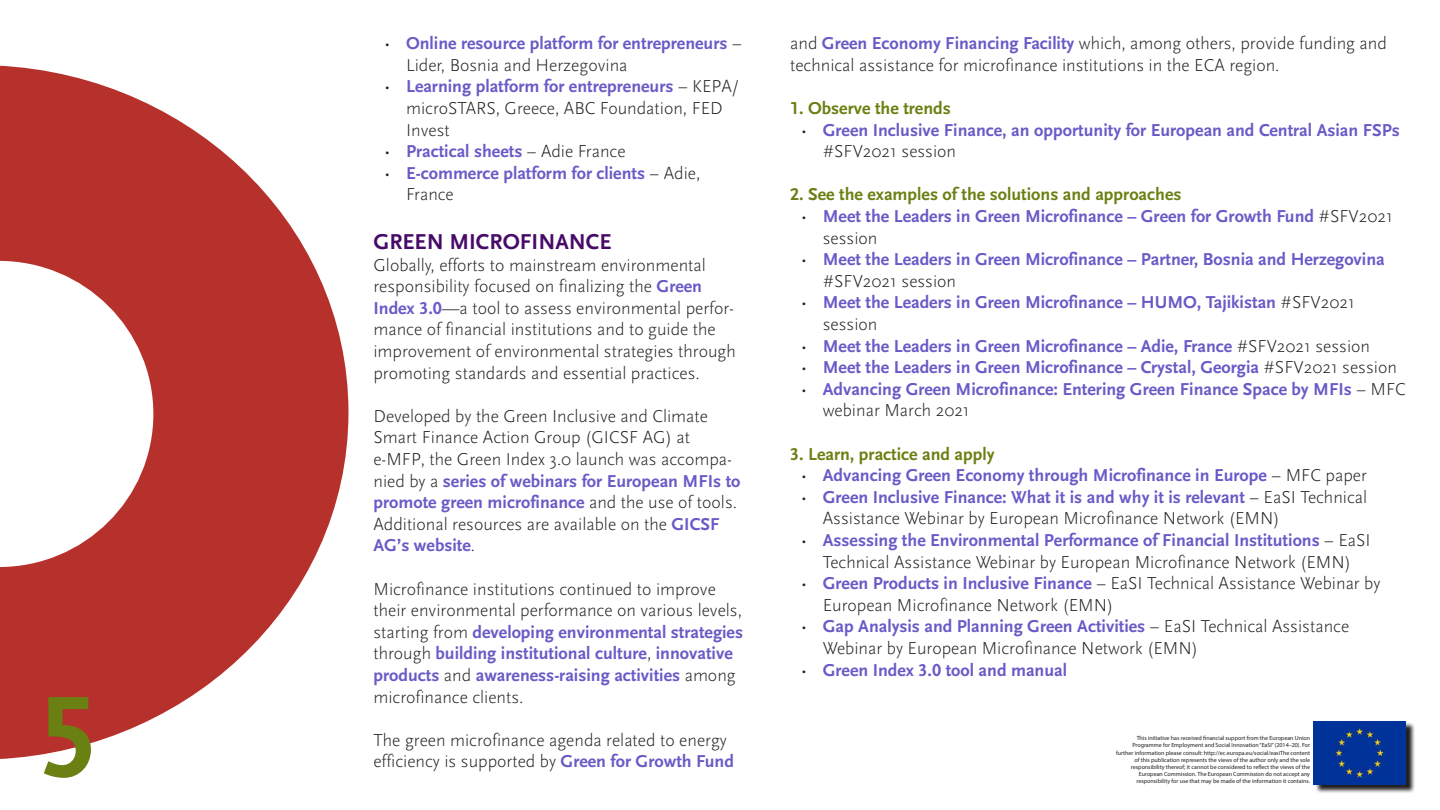
<style>
.page{position:relative;width:1440px;height:810px;background:#fff}
.page>*{position:absolute;margin:0;border:0;box-sizing:border-box;transform-origin:0 0}
.t1{font:120px "Scala Sans Bold LF";color:#6a8012}
.t2{font:22.5px "Scala Sans Bold LF";color:#470a68}
.t3{font:300 18px/21.6px "Scala Sans";color:#231f20}
.t4{font:18px/21.6px "Scala Sans Bold LF";color:#685bc7}
.t5{font:18px "Scala Sans Bold LF";color:#6a8012}
.t6{font:6px/7.2px "Myriad Pro";color:#231f20;text-align:right}
.s1{font-family:"Scala Sans";font-weight:300;color:#231f20}
.s2{font-family:"Scala Sans Bold LF";font-weight:400;color:#685bc7}
</style>
<div class="page">
<svg style="left:1315px;top:723px;width:100px;height:70px"></svg>
<img style="left:1314px;top:721px;width:92px;height:63px">
<svg style="left:0;top:65px;width:348px;height:694px;fill:#b7312c"></svg>
<svg style="left:0;top:261px;width:153px;height:306px"></svg>
<h1 class="t1" style="left:39px;top:673px;width:61px">5</h1>
<p class="t4" style="left:384px;top:33px;width:359px"><span class="s1">•</span> Online resource platform for entrepreneurs <span class="s1">–</span></p>
<p class="t3" style="left:406px;top:55px;width:223px">Lider, Bosnia and Herzegovina</p>
<p class="t4" style="left:384px;top:76px;width:356px"><span class="s1">•</span> Learning platform for entrepreneurs <span class="s1">– KEPA/</span></p>
<p class="t3" style="left:406px;top:98px;width:318px">microSTARS, Greece, ABC Foundation, FED<br>Invest</p>
<p class="t4" style="left:384px;top:141px;width:243px"><span class="s1">•</span> Practical sheets <span class="s1">– Adie France</span></p>
<p class="t4" style="left:384px;top:163px;width:318px"><span class="s1">•</span> E-commerce platform for clients <span class="s1">– Adie,</span></p>
<p class="t3" style="left:406px;top:184px;width:49px">France</p>
<p class="t2" style="left:373px;top:230px;width:240px">Green microfinance</p>
<p class="t3" style="left:373px;top:254px;width:364px">Globally, efforts to mainstream environmental responsibility focused on finalizing the <span class="s2">Green<br>I ndex 3.0</span>—a tool to assess environmental perfor&shy;mance of financial institutions and to guide the improvement of environmental strategies through promoting standards and essential practices.</p>
<p class="t3" style="left:373px;top:406px;width:360px">Developed by the Green Inclusive and Climate<br>Smart Finance Action Group (GICSF AG) at e-MFP, the Green Index 3.0 launch was accompa-</p>
<p class="t4" style="left:373px;top:470px;width:369px"><span class="s1">nied by a</span> series of webinars for European M FI s to promote green microfinance <span class="s1">and the use of tools.</span></p>
<p class="t3" style="left:373px;top:514px;width:348px">Additional resources are available on the <span class="s2">GICSF</span></p>
<p class="t4" style="left:373px;top:535px;width:103px">AG’s website<span class="s1">.</span></p>
<p class="t3" style="left:373px;top:578px;width:370px">Microfinance institutions continued to improve their environmental performance on various levels,</p>
<p class="t4" style="left:373px;top:622px;width:371px"><span class="s1">starting from</span> developing environmental strategies <span class="s1">through</span> building institutional culture<span class="s1">,</span> innovative products <span class="s1">and</span> awareness-raising activities <span class="s1">among</span></p>
<p class="t3" style="left:373px;top:686px;width:152px">microfinance clients.</p>
<p class="t3" style="left:373px;top:730px;width:362px">The green microfinance agenda related to energy efficiency is supported by <span class="s2">Green for Growth Fund</span></p>
<p class="t3" style="left:790px;top:33px;width:598px">and <span class="s2">Green Economy Financing Facility</span> which, among others, provide funding and technical assistance for microfinance institutions in the ECA region.</p>
<p class="t5" style="left:790px;top:99px;width:162px">1. Observe the trends</p>
<p class="t4" style="left:801px;top:119px;width:601px"><span class="s1">•</span> Green I nclusive Finance, an opportunity for European and Central Asian FSPs</p>
<p class="t3" style="left:823px;top:141px;width:135px">#SFV2021 session</p>
<p class="t5" style="left:790px;top:185px;width:393px">2. See the examples of the solutions and approaches</p>
<p class="t4" style="left:801px;top:206px;width:594px"><span class="s1">•</span> M eet the Leaders in Green M icrofinance – Green for Growth Fund <span class="s1">#SFV2021</span></p>
<p class="t3" style="left:823px;top:227px;width:56px">session</p>
<p class="t4" style="left:801px;top:249px;width:586px"><span class="s1">•</span> M eet the Leaders in Green M icrofinance – Partner, Bosnia and H erzegovina</p>
<p class="t3" style="left:823px;top:271px;width:135px">#SFV2021 session</p>
<p class="t4" style="left:801px;top:292px;width:355px"><span class="s1">•</span> M eet the Leaders in Green M icrofinance – HUMO</p>
<p class="t4" style="left:1197px;top:292px;width:159px">, Tajikistan <span class="s1">#SFV2021</span></p>
<p class="t3" style="left:823px;top:314px;width:56px">session</p>
<p class="t4" style="left:801px;top:335px;width:571px"><span class="s1">•</span> M eet the Leaders in Green M icrofinance – Adie, France <span class="s1">#SFV2021 session</span></p>
<p class="t4" style="left:801px;top:357px;width:598px"><span class="s1">•</span> M eet the Leaders in Green M icrofinance – Crystal, Georgia <span class="s1">#SFV2021 session</span></p>
<p class="t4" style="left:801px;top:379px;width:607px"><span class="s1">•</span> Advancing Green M icrofinance: Entering Green Finance Space by M FIs <span class="s1">– MFC</span></p>
<p class="t3" style="left:823px;top:400px;width:148px">webinar March 2021</p>
<p class="t5" style="left:790px;top:444px;width:206px">3. Learn, practice and apply</p>
<p class="t4" style="left:801px;top:465px;width:568px"><span class="s1">•</span> Advancing Green Economy through M icrofinance in Europe <span class="s1">– MFC paper</span></p>
<p class="t4" style="left:801px;top:487px;width:568px"><span class="s1">•</span> Green I nclusive Finance: What it is and why it is relevant <span class="s1">– EaSI Technical</span></p>
<p class="t3" style="left:823px;top:508px;width:459px">Assistance Webinar by European Microfinance Network (EMN)</p>
<p class="t4" style="left:801px;top:530px;width:571px"><span class="s1">•</span> Assessing the Environmental Performance of Financial I nstitutions <span class="s1">– EaSI</span></p>
<p class="t3" style="left:823px;top:551px;width:530px">Technical Assistance Webinar by European Microfinance Network (EMN)</p>
<p class="t3" style="left:823px;top:573px;width:559px;text-indent:-22px">• <span class="s2">Green Products in I nclusive Finance</span> – EaSI Technical Assistance Webinar by<br>European Microfinance Network (EMN)</p>
<p class="t4" style="left:801px;top:616px;width:550px"><span class="s1">•</span> Gap Analysis and Planning Green Activities <span class="s1">– EaSI Technical Assistance</span></p>
<p class="t3" style="left:823px;top:638px;width:377px">Webinar by European Microfinance Network (EMN)</p>
<p class="t4" style="left:801px;top:659px;width:268px"><span class="s1">•</span> Green I ndex 3.0 tool and manual</p>
<p class="t6" style="left:1116px;top:735px;width:195px">This initiative has received financial support from the European Union Programme for Employment and Social Innovation “EaSI” (2014–20). For further information please consult: http://ec.europa.eu/social/easiThe content of this publication represents the views of the author only and the sole responsibility thereof; it cannot be considered to reflect the views of the European Commission. The European Commission do not accept any</p>
<p class="t6" style="left:1137px;top:778px;width:175px">responsibility for use that may be made of the information it contains.</p>
</div>
